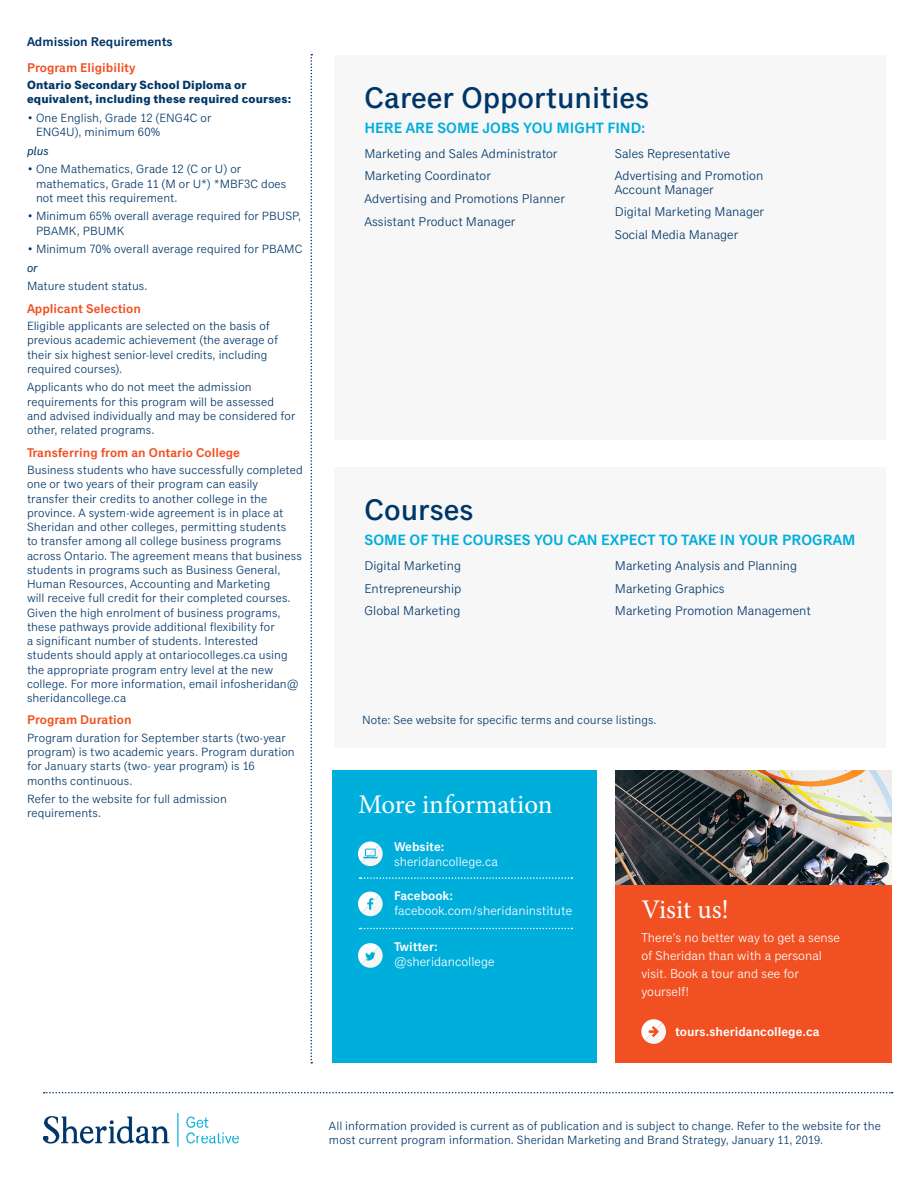
<style>
.page{position:relative;width:918px;height:1188px;background:#fff}
.page>*{position:absolute;margin:0;border:0;box-sizing:border-box;transform-origin:0 0}
.h2_back-page{font:500 30px "Classic Grotesque Std";color:#003667}
.t1{font:27px "Minion Pro";letter-spacing:-.005em;color:#fff}
.h3_back-page{font:600 15px "Classic Grotesque Pro";color:#00aedc}
.p_list_careers_cours{font:12.75px/13.5px "Classic Grotesque Pro";color:#003667}
.t2{font:12.75px/18px "Classic Grotesque Pro";color:#fff}
.h4_back-page{font:600 12.75px "Classic Grotesque Pro";color:#f15122}
.t3{font:600 12.75px "Classic Grotesque Pro";color:#fff}
.t4{font:600 12.75px "Classic Grotesque Pro";color:#003667}
.p_admissions{font:12px/14.2px "Classic Grotesque Pro";letter-spacing:.005em;color:#003667}
.p_admissions-2{font:700 12px/14.2px "Classic Grotesque Pro";letter-spacing:.015em;color:#003667}
.p_admissions-3{font:italic 12px "Classic Grotesque Pro";letter-spacing:.005em;color:#003667}
</style>
<div class="page">
<div style="left:333px;top:770px;width:264px;height:293px;background:#00aedc"></div>
<div style="left:615px;top:884px;width:277px;height:179px;background:#f15122"></div>
<img style="left:44px;top:1114px;width:195px;height:33px">
<svg style="left:310px;top:54px;width:2px;height:1010px"></svg>
<img style="left:615px;top:770px;width:276px;height:114px">
<svg style="left:44px;top:1092px;width:849px;height:1px"></svg>
<svg style="left:360px;top:877px;width:212px;height:2px"></svg>
<svg style="left:360px;top:928px;width:212px;height:1px"></svg>
<div style="left:334px;top:55px;width:552px;height:385px;background:#f7f7f7"></div>
<div style="left:334px;top:467px;width:552px;height:281px;background:#f7f7f7"></div>
<svg style="left:358px;top:892px;width:25px;height:24px"></svg>
<svg style="left:358px;top:943px;width:25px;height:25px"></svg>
<svg style="left:358px;top:842px;width:25px;height:24px"></svg>
<svg style="left:641px;top:1019px;width:25px;height:25px"></svg>
<p class="t4" style="left:27px;top:34px;width:147px">Admission Requirements</p>
<p class="h4_back-page" style="left:27px;top:60px;width:110px">Program Eligibility</p>
<p class="p_admissions-2" style="left:27px;top:79px;width:266px">Ontario Secondary School Diploma or equivalent, including these required courses:</p>
<p class="p_admissions" style="left:36px;top:111px;width:177px;text-indent:-9px">• One English, Grade 12 (ENG4C or<br>ENG4U), minimum 60%</p>
<p class="p_admissions-3" style="left:27px;top:144px;width:23px">plus</p>
<p class="p_admissions" style="left:36px;top:162px;width:252px;text-indent:-9px">• One Mathematics, Grade 12 (C or U) or mathematics, Grade 11 (M or U*) *MBF3C does not meet this requirement.</p>
<p class="p_admissions" style="left:36px;top:209px;width:267px;text-indent:-9px">• Minimum 65% overall average required for PBUSP,<br>PBAMK, PBUMK</p>
<p class="p_admissions" style="left:27px;top:242px;width:277px">• Minimum 70% overall average required for PBAMC</p>
<p class="p_admissions-3" style="left:27px;top:261px;width:12px">or</p>
<p class="p_admissions" style="left:27px;top:279px;width:122px">Mature student status.</p>
<p class="h4_back-page" style="left:27px;top:301px;width:116px">Applicant Selection</p>
<p class="p_admissions" style="left:27px;top:319px;width:252px">Eligible applicants are selected on the basis of previous academic achievement (the average of their six highest senior-level credits, including required courses).</p>
<p class="p_admissions" style="left:27px;top:381px;width:270px">Applicants who do not meet the admission requirements for this program will be assessed and advised individually and may be considered for other, related programs.</p>
<p class="h4_back-page" style="left:27px;top:445px;width:215px">Transferring from an Ontario College</p>
<p class="p_admissions" style="left:27px;top:463px;width:277px">Business students who have successfully completed one or two years of their program can easily transfer their credits to another college in the province. A system-wide agreement is in place at Sheridan and other colleges, permitting students<br>to transfer among all college business programs across Ontario. The agreement means that business students in programs such as Business General, Human Resources, Accounting and Marketing<br>will receive full credit for their completed courses.<br>Given the high enrolment of business programs, these pathways provide additional flexibility for<br>a significant number of students. Interested students should apply at ontariocolleges.ca using the appropriate program entry level at the new college. For more information, email infosheridan@ sheridancollege.ca</p>
<p class="h4_back-page" style="left:27px;top:713px;width:106px">Program Duration</p>
<p class="p_admissions" style="left:27px;top:731px;width:269px">Program duration for September starts (two-year program) is two academic years. Program duration for January starts (two- year program) is 16 months continuous.</p>
<p class="p_admissions" style="left:27px;top:792px;width:201px">Refer to the website for full admission requirements.</p>
<p class="h2_back-page" style="left:364px;top:80px;width:286px">Career Opportunities</p>
<p class="h3_back-page" style="left:364px;top:119px;width:283px">HERE ARE SOME JOBS YOU MIGHT FIND:</p>
<p class="p_list_careers_cours" style="left:364px;top:147px;width:195px">Marketing and Sales Administrator</p>
<p class="p_list_careers_cours" style="left:364px;top:169px;width:128px">Marketing Coordinator</p>
<p class="p_list_careers_cours" style="left:364px;top:192px;width:202px">Advertising and Promotions Planner</p>
<p class="p_list_careers_cours" style="left:364px;top:215px;width:153px">Assistant Product Manager</p>
<p class="p_list_careers_cours" style="left:615px;top:147px;width:117px">Sales Representative</p>
<p class="p_list_careers_cours" style="left:615px;top:169px;width:150px">Advertising and Promotion<br>Account Manager</p>
<p class="p_list_careers_cours" style="left:615px;top:206px;width:151px">Digital Marketing Manager</p>
<p class="p_list_careers_cours" style="left:615px;top:228px;width:125px">Social Media Manager</p>
<p class="h2_back-page" style="left:364px;top:493px;width:111px">Courses</p>
<p class="h3_back-page" style="left:364px;top:532px;width:493px">SOME OF THE COURSES YOU CAN EXPECT TO TAKE IN YOUR PROGRAM</p>
<p class="p_list_careers_cours" style="left:364px;top:559px;width:98px">Digital Marketing</p>
<p class="p_list_careers_cours" style="left:364px;top:582px;width:98px">Entrepreneurship</p>
<p class="p_list_careers_cours" style="left:364px;top:605px;width:97px">Global Marketing</p>
<p class="p_list_careers_cours" style="left:615px;top:559px;width:184px">Marketing Analysis and Planning</p>
<p class="p_list_careers_cours" style="left:615px;top:582px;width:111px">Marketing Graphics</p>
<p class="p_list_careers_cours" style="left:615px;top:605px;width:198px">Marketing Promotion Management</p>
<p class="p_admissions" style="left:362px;top:713px;width:296px">Note: See website for specific terms and course listings.</p>
<h2 class="t1" style="left:358px;top:786px;width:196px">More information</h2>
<p class="t3" style="left:394px;top:840px;width:52px">Website:</p>
<p class="t2" style="left:394px;top:853px;width:106px">sheridancollege.ca</p>
<p class="t3" style="left:394px;top:888px;width:61px">Facebook:</p>
<p class="t2" style="left:394px;top:902px;width:180px">facebook.com/sheridaninstitute</p>
<p class="t3" style="left:394px;top:940px;width:45px">Twitter:</p>
<p class="t2" style="left:394px;top:953px;width:102px">@sheridancollege</p>
<h2 class="t1" style="left:641px;top:891px;width:89px">Visit us!</h2>
<p class="t2" style="left:641px;top:929px;width:200px">There’s no better way to get a sense of Sheridan than with a personal visit. Book a tour and see for yourself!</p>
<p class="t3" style="left:675px;top:1025px;width:146px">tours.sheridancollege.ca</p>
<p class="p_admissions" style="left:329px;top:1119px;width:553px">All information provided is current as of publication and is subject to change. Refer to the website for the most current program information. Sheridan Marketing and Brand Strategy, January 11, 2019.</p>
</div>
